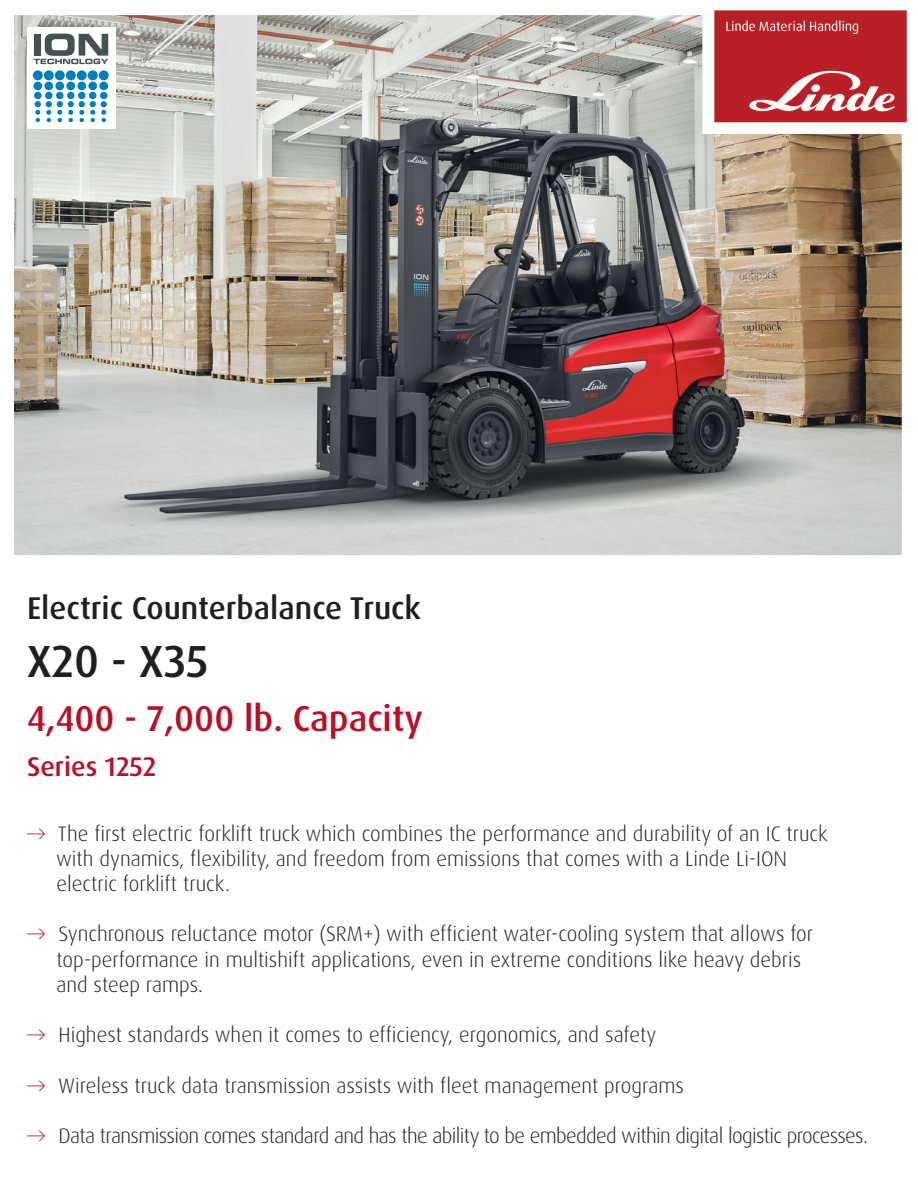
<style>
.page{position:relative;width:918px;height:1188px;background:#fff}
.page>*{position:absolute;margin:0;border:0;box-sizing:border-box;transform-origin:0 0}
.t1{font:500 45px "Dax Pro";color:#231f20}
.t2{font:500 36px "Dax Pro";color:#ba0f25}
.t3{font:500 31.5px "Dax Pro";color:#231f20}
.t4{font:500 27px "Dax Pro";color:#ba0f25}
.t5{font:300 21px/25.2px "Dax Pro";color:#231f20}
.t6{font:300 21px "Dax Pro";letter-spacing:-.03em;color:#231f20}
.s1{color:#b91f27}
</style>
<div class="page">
<img style="left:14px;top:15px;width:888px;height:540px">
<img style="left:714px;top:10px;width:193px;height:113px">
<img style="left:702px;top:15px;width:200px;height:118px">
<div style="left:27px;top:27px;width:88px;height:102px;background:#fff"></div>
<div style="left:33px;top:82px;width:9px;height:8px;background:#007dbe;border-radius:50%"></div>
<div style="left:34px;top:92px;width:8px;height:7px;background:#007dbe;border-radius:50%"></div>
<div style="left:44px;top:82px;width:9px;height:8px;background:#007dbe;border-radius:50%"></div>
<div style="left:45px;top:92px;width:8px;height:7px;background:#007dbe;border-radius:50%"></div>
<div style="left:55px;top:82px;width:9px;height:8px;background:#007dbe;border-radius:50%"></div>
<div style="left:56px;top:92px;width:8px;height:7px;background:#007dbe;border-radius:50%"></div>
<div style="left:66px;top:82px;width:9px;height:8px;background:#007dbe;border-radius:50%"></div>
<div style="left:67px;top:92px;width:8px;height:7px;background:#007dbe;border-radius:50%"></div>
<div style="left:77px;top:82px;width:9px;height:8px;background:#007dbe;border-radius:50%"></div>
<div style="left:78px;top:92px;width:8px;height:7px;background:#007dbe;border-radius:50%"></div>
<div style="left:88px;top:82px;width:9px;height:8px;background:#007dbe;border-radius:50%"></div>
<div style="left:89px;top:92px;width:7px;height:7px;background:#007dbe;border-radius:50%"></div>
<div style="left:99px;top:82px;width:9px;height:8px;background:#007dbe;border-radius:50%"></div>
<div style="left:33px;top:70px;width:10px;height:10px;background:#007dbe;border-radius:50%"></div>
<div style="left:44px;top:70px;width:10px;height:10px;background:#007dbe;border-radius:50%"></div>
<div style="left:55px;top:70px;width:10px;height:10px;background:#007dbe;border-radius:50%"></div>
<div style="left:66px;top:70px;width:10px;height:10px;background:#007dbe;border-radius:50%"></div>
<div style="left:77px;top:70px;width:10px;height:10px;background:#007dbe;border-radius:50%"></div>
<div style="left:88px;top:70px;width:10px;height:10px;background:#007dbe;border-radius:50%"></div>
<div style="left:99px;top:70px;width:10px;height:10px;background:#007dbe;border-radius:50%"></div>
<div style="left:100px;top:92px;width:7px;height:7px;background:#007dbe;border-radius:50%"></div>
<svg style="left:35px;top:101px;width:72px;height:21px"></svg>
<svg style="left:34px;top:34px;width:74px;height:30px"></svg>
<h3 class="t3" style="left:27px;top:587px;width:396px">Electric Counterbalance Truck</h3>
<h1 class="t1" style="left:27px;top:633px;width:183px">X20 - X35</h1>
<h2 class="t2" style="left:27px;top:696px;width:397px">4,400 - 7,000 lb. Capacity</h2>
<p class="t4" style="left:27px;top:749px;width:131px">Series 1252</p>
<p class="t5" style="left:56px;top:821px;width:773px;text-indent:-29px"><span class="s1">→</span> The first electric forklift truck which combines the performance and durability of an IC truck with dynamics, flexibility, and freedom from emissions that comes with a Linde Li-ION electric forklift truck.</p>
<p class="t5" style="left:56px;top:922px;width:758px;text-indent:-29px"><span class="s1">→</span> Synchronous reluctance motor (SRM+) with efficient water-cooling system that allows for top-performance in multishift applications, even in extreme conditions like heavy debris and steep ramps.</p>
<p class="t5" style="left:27px;top:1022px;width:631px"><span class="s1">→</span> Highest standards when it comes to efficiency, ergonomics, and safety</p>
<p class="t5" style="left:27px;top:1073px;width:659px"><span class="s1">→</span> Wireless truck data transmission assists with fleet management programs</p>
<p class="t6" style="left:27px;top:1122px;width:842px"><span class="s1">→</span> Data transmission comes standard and has the ability to be embedded within digital logistic processes.</p>
</div>
